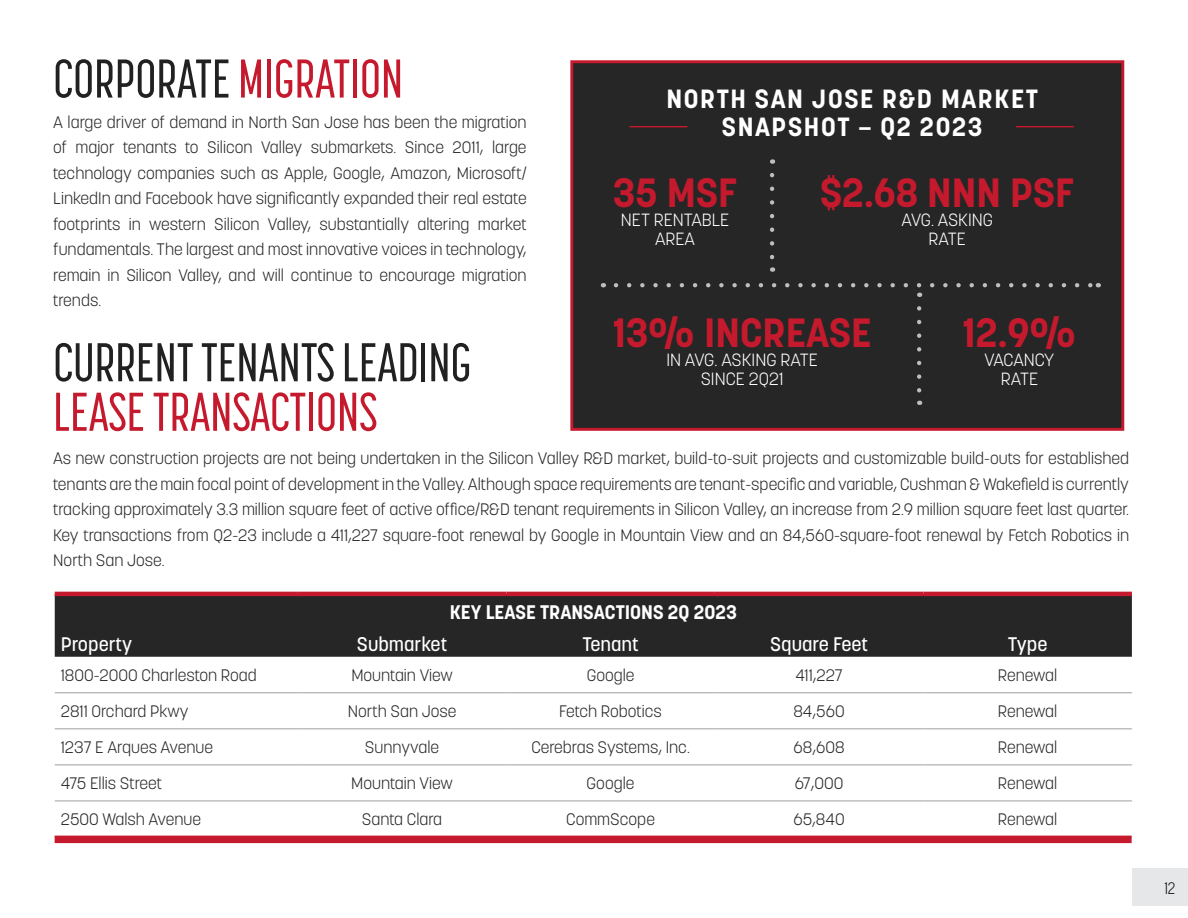
<style>
.page{position:relative;width:1188px;height:918px;background:#fff}
.page>*{position:absolute;margin:0;border:0;box-sizing:border-box;transform-origin:0 0}
.t1{font:500 54px "Korolev Compressed";color:#212121}
.t2{font:500 54px "Korolev Compressed";color:#c51a2d}
.t3{font:700 40.5px "Korolev";color:#c51a2d}
.t4{font:700 26.1px/27.6px "Korolev";letter-spacing:.06em;color:#fff;text-align:center}
.t5{font:500 19.5px "Korolev";color:#fff}
.t6{font:700 19.5px "Korolev";color:#fff}
.t7{font:300 17.55px/18.9px "Korolev";color:#fff;text-align:center}
.t8{font:300 17.55px/18.9px "Korolev";letter-spacing:-.02em;color:#fff;text-align:center}
.t9{font:300 16.5px/25.5px "Korolev";color:#262626;text-align:justify}
.t10{font:300 16.5px "Korolev Condensed";color:#080808}
.s1{color:#c51a2d}
</style>
<div class="page">
<div style="left:570px;top:60px;width:554px;height:371px;background:#262626;border:3px solid #c51a2d"></div>
<div style="left:1132px;top:868px;width:56px;height:37px;background:#e6e7e8"></div>
<svg style="left:616px;top:283px;width:475px;height:4px"></svg>
<svg style="left:770px;top:175px;width:4px;height:97px"></svg>
<svg style="left:917px;top:308px;width:4px;height:97px"></svg>
<hr style="left:630px;top:126px;width:57px;height:1px;background:#c51a2d">
<hr style="left:1016px;top:126px;width:58px;height:1px;background:#c51a2d">
<div style="left:55px;top:596px;width:1077px;height:61px;background:#262626"></div>
<hr style="left:55px;top:692px;width:243px;height:1px;background:#9d9fa2">
<hr style="left:298px;top:692px;width:208px;height:1px;background:#9d9fa2">
<hr style="left:506px;top:692px;width:209px;height:1px;background:#9d9fa2">
<hr style="left:715px;top:692px;width:208px;height:1px;background:#9d9fa2">
<hr style="left:923px;top:692px;width:209px;height:1px;background:#9d9fa2">
<hr style="left:55px;top:728px;width:243px;height:1px;background:#9d9fa2">
<hr style="left:298px;top:728px;width:208px;height:1px;background:#9d9fa2">
<hr style="left:506px;top:728px;width:209px;height:1px;background:#9d9fa2">
<hr style="left:715px;top:728px;width:208px;height:1px;background:#9d9fa2">
<hr style="left:923px;top:728px;width:209px;height:1px;background:#9d9fa2">
<hr style="left:55px;top:765px;width:243px;height:1px;background:#9d9fa2">
<hr style="left:298px;top:765px;width:208px;height:1px;background:#9d9fa2">
<hr style="left:506px;top:765px;width:209px;height:1px;background:#9d9fa2">
<hr style="left:715px;top:765px;width:208px;height:1px;background:#9d9fa2">
<hr style="left:923px;top:765px;width:209px;height:1px;background:#9d9fa2">
<hr style="left:55px;top:801px;width:243px;height:1px;background:#9d9fa2">
<hr style="left:298px;top:801px;width:208px;height:1px;background:#9d9fa2">
<hr style="left:506px;top:801px;width:209px;height:1px;background:#9d9fa2">
<hr style="left:715px;top:801px;width:208px;height:1px;background:#9d9fa2">
<hr style="left:923px;top:801px;width:209px;height:1px;background:#9d9fa2">
<hr style="left:55px;top:592px;width:243px;height:4px;background:#c51a2d">
<hr style="left:298px;top:592px;width:208px;height:4px;background:#c51a2d">
<hr style="left:506px;top:592px;width:209px;height:4px;background:#c51a2d">
<hr style="left:715px;top:592px;width:208px;height:4px;background:#c51a2d">
<hr style="left:923px;top:592px;width:209px;height:4px;background:#c51a2d">
<div style="left:55px;top:836px;width:1077px;height:7px;background:#c51a2d"></div>
<h1 class="t1" style="left:53px;top:49px;width:351px">CORPORATE <span class="s1">MIGRATION</span></h1>
<p class="t9" style="left:53px;top:109px;width:475px">A large driver of demand in North San Jose has been the migration of major tenants to Silicon Valley submarkets. Since 2011, large technology companies such as Apple, Google, Amazon, Microsoft/ LinkedIn and Facebook have significantly expanded their real estate footprints in western Silicon Valley, substantially altering market fundamentals. The largest and most innovative voices in technology, remain in Silicon Valley, and will continue to encourage migration trends.</p>
<h1 class="t1" style="left:53px;top:333px;width:420px">CURRENT TENANTS LEADING</h1>
<h1 class="t2" style="left:53px;top:382px;width:326px">LEASE TRANSACTIONS</h1>
<h3 class="t4" style="left:667px;top:85px;width:373px">NORTH SAN JOSE R&amp;D MARKET<br>SNAPSHOT – Q2 2023</h3>
<h2 class="t3" style="left:613px;top:167px;width:126px">35 MSF</h2>
<p class="t7" style="left:621px;top:210px;width:110px">NET RENTABLE<br>AREA</p>
<h2 class="t3" style="left:820px;top:167px;width:256px">$2.68 NNN PSF</h2>
<p class="t7" style="left:901px;top:210px;width:93px">AVG. ASKING<br>RATE</p>
<h2 class="t3" style="left:613px;top:307px;width:260px">13% INCREASE</h2>
<p class="t7" style="left:666px;top:350px;width:153px">IN AVG. ASKING RATE<br>SINCE 2Q21</p>
<h2 class="t3" style="left:963px;top:307px;width:115px">12.9%</h2>
<p class="t8" style="left:985px;top:350px;width:71px">VACANCY<br>RATE</p>
<p class="t9" style="left:53px;top:445px;width:1077px">As new construction projects are not being undertaken in the Silicon Valley R&amp;D market, build-to-suit projects and customizable build-outs for established tenants are the main focal point of development in the Valley. Although space requirements are tenant-specific and variable, Cushman &amp; Wakefield is currently tracking approximately 3.3 million square feet of active office/R&amp;D tenant requirements in Silicon Valley, an increase from 2.9 million square feet last quarter.<br>Key transactions from Q2-23 include a 411,227 square-foot renewal by Google in Mountain View and an 84,560-square-foot renewal by Fetch Robotics in North San Jose.</p>
<p class="t6" style="left:450px;top:600px;width:289px">KEY LEASE TRANSACTIONS 2Q 2023</p>
<p class="t5" style="left:61px;top:632px;width:73px">Property</p>
<p class="t5" style="left:357px;top:632px;width:92px">Submarket</p>
<p class="t5" style="left:583px;top:632px;width:58px">Tenant</p>
<p class="t5" style="left:770px;top:632px;width:100px">Square Feet</p>
<p class="t5" style="left:1008px;top:632px;width:41px">Type</p>
<p class="t9" style="left:61px;top:662px;width:198px">1800-2000 Charleston Road</p>
<p class="t9" style="left:351px;top:662px;width:103px">Mountain View</p>
<p class="t9" style="left:587px;top:662px;width:49px">Google</p>
<p class="t9" style="left:796px;top:662px;width:49px">411,227</p>
<p class="t9" style="left:998px;top:662px;width:61px">Renewal</p>
<p class="t9" style="left:61px;top:698px;width:129px">2811 Orchard Pkwy</p>
<p class="t9" style="left:348px;top:698px;width:110px">North San Jose</p>
<p class="t9" style="left:559px;top:698px;width:104px">Fetch Robotics</p>
<p class="t9" style="left:793px;top:698px;width:53px">84,560</p>
<p class="t9" style="left:998px;top:698px;width:61px">Renewal</p>
<p class="t9" style="left:61px;top:735px;width:154px">1237 E Arques Avenue</p>
<p class="t9" style="left:365px;top:735px;width:76px">Sunnyvale</p>
<p class="t9" style="left:531px;top:735px;width:160px">Cerebras Systems, Inc.</p>
<p class="t9" style="left:794px;top:735px;width:52px">68,608</p>
<p class="t9" style="left:998px;top:735px;width:61px">Renewal</p>
<p class="t9" style="left:61px;top:771px;width:103px">475 Ellis Street</p>
<p class="t9" style="left:351px;top:771px;width:103px">Mountain View</p>
<p class="t9" style="left:587px;top:771px;width:49px">Google</p>
<p class="t9" style="left:795px;top:771px;width:50px">67,000</p>
<p class="t9" style="left:998px;top:771px;width:61px">Renewal</p>
<p class="t9" style="left:61px;top:807px;width:142px">2500 Walsh Avenue</p>
<p class="t9" style="left:362px;top:807px;width:82px">Santa Clara</p>
<p class="t9" style="left:566px;top:807px;width:90px">CommScope</p>
<p class="t9" style="left:793px;top:807px;width:53px">65,840</p>
<p class="t9" style="left:998px;top:807px;width:61px">Renewal</p>
<p class="t10" style="left:1164px;top:878px;width:13px">12</p>
</div>
